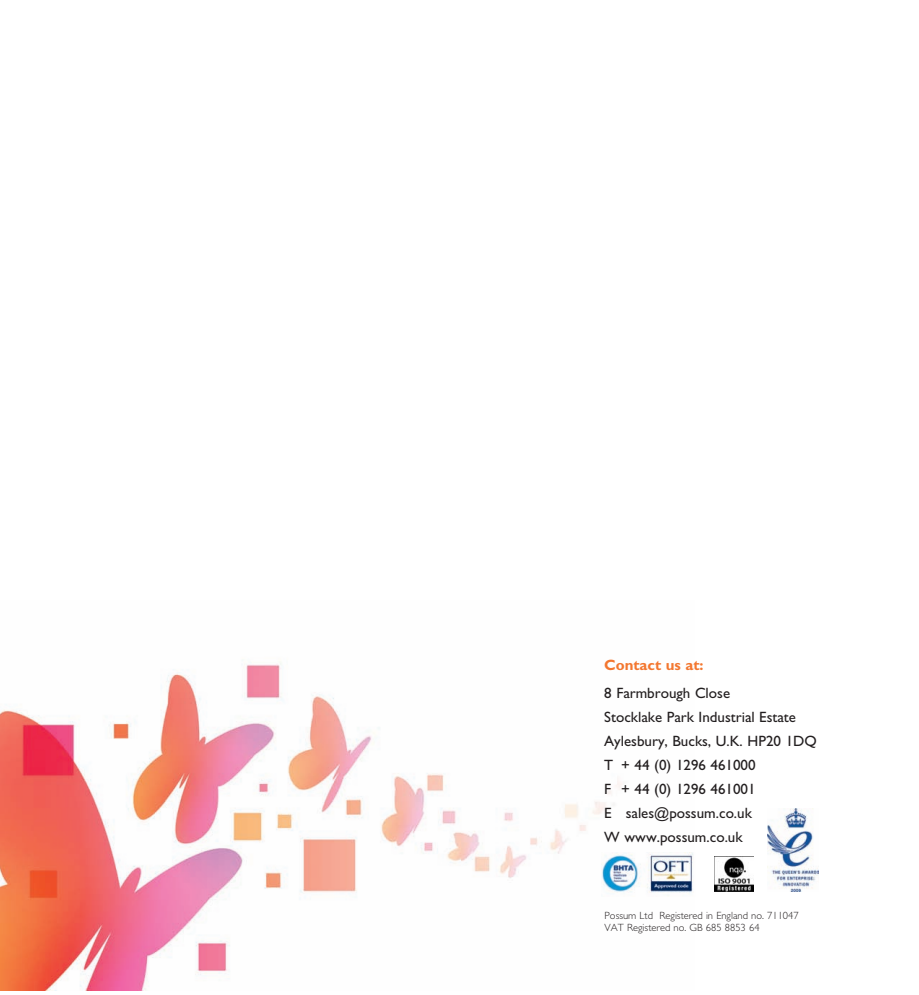
<style>
.page{position:relative;width:919px;height:995px;background:#fff}
.page>*{position:absolute;margin:0;border:0;box-sizing:border-box;transform-origin:0 0}
.t1{font:15px/24px "Gill Sans";color:#231f20}
.t2{font:700 15px "Gill Sans";color:#f37730}
.t3{font:300 10.5px/12.6px "Gill Sans";color:#231f20}
</style>
<div class="page">
<img style="left:0;top:661px;width:691px;height:330px">
<img style="left:767px;top:808px;width:51px;height:83px">
<img style="left:601px;top:853px;width:92px;height:44px">
<img style="left:714px;top:857px;width:39px;height:34px">
<p class="t2" style="left:604px;top:656px;width:101px">Contact us at:</p>
<p class="t1" style="left:604px;top:681px;width:214px">8 Farmbrough Close<br>Stocklake Park Industrial Estate<br>Aylesbury, Bucks, U.K. HP20 1DQ<br>T + 44 (0) 1296 461000<br>F + 44 (0) 1296 461001<br>E sales@possum.co.uk<br>W www.possum.co.uk</p>
<p class="t3" style="left:604px;top:909px;width:195px">Possum Ltd Registered in England no. 711047<br>VAT Registered no. GB 685 8853 64</p>
</div>
